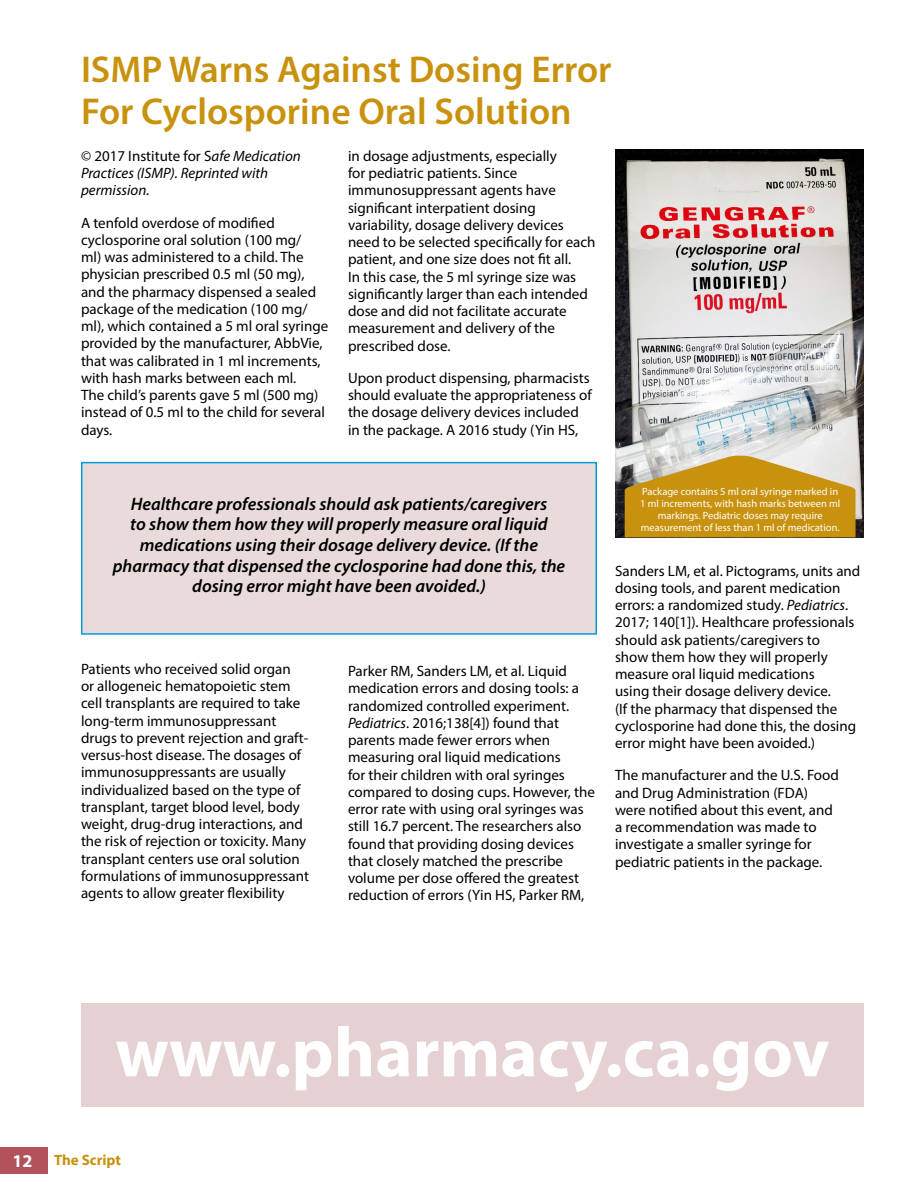
<style>
.page{position:relative;width:918px;height:1188px;background:#fff}
.page>*{position:absolute;margin:0;border:0;box-sizing:border-box;transform-origin:0 0}
.t1{font:600 37.5px/42px "Myriad Pro";color:#c9920e}
.t2{font:italic 600 18px/20.7px "Myriad Pro";color:#000;text-align:center}
.t3{font:15px/17.2px "Myriad Pro";color:#000}
.t4{font:italic 15px/17.2px "Myriad Pro";color:#000}
.t5{font:700 15px "Myriad Pro";color:#c9920e}
.t6{font:10.5px/12px "Myriad Pro";color:#fff;text-align:center}
.s1{font-style:normal}
.s2{font-style:italic}
.s3{font-size:18px;color:#fff}
</style>
<div class="page">
<div style="left:0;top:1147px;width:47px;height:26px;background:#b3525a"></div>
<img style="left:615px;top:150px;width:249px;height:387px">
<svg style="left:625px;top:456px;width:230px;height:81px;background:#cb9e32"></svg>
<div style="left:81px;top:1003px;width:783px;height:104px;background:#e5d1d2"></div>
<svg style="left:116px;top:1026px;width:713px;height:66px"></svg>
<div style="left:81px;top:462px;width:516px;height:173px;background:#eadbdb;border:2px solid #019cdc"></div>
<h1 class="t1" style="left:81px;top:48px;width:532px">ISMP Warns Against Dosing Error<br>For Cyclosporine Oral Solution</h1>
<p class="t4" style="left:81px;top:147px;width:221px"><span class="s1">© 2017 Institute for S</span>afe Medication<br>Practices (ISMP). Reprinted with permission.</p>
<p class="t3" style="left:81px;top:214px;width:249px">A tenfold overdose of modified cyclosporine oral solution (100 mg/<br>ml) was administered to a child. The physician prescribed 0.5 ml (50 mg), and the pharmacy dispensed a sealed package of the medication (100 mg/ ml), which contained a 5 ml oral syringe provided by the manufacturer, AbbVie, that was calibrated in 1 ml increments, with hash marks between each ml.<br>The child’s parents gave 5 ml (500 mg) instead of 0.5 ml to the child for several days.</p>
<p class="t3" style="left:348px;top:147px;width:249px">in dosage adjustments, especially<br>for pediatric patients. Since immunosuppressant agents have significant interpatient dosing variability, dosage delivery devices need to be selected specifically for each patient, and one size does not fit all.<br>In this case, the 5 ml syringe size was significantly larger than each intended dose and did not facilitate accurate measurement and delivery of the prescribed dose.</p>
<p class="t3" style="left:348px;top:369px;width:245px">Upon product dispensing, pharmacists should evaluate the appropriateness of the dosage delivery devices included in the package. A 2016 study (Yin HS,</p>
<p class="t2" style="left:113px;top:493px;width:454px">Healthcare professionals should ask patients/caregivers<br>to show them how they will properly measure oral liquid medications using their dosage delivery device. (If the pharmacy that dispensed the cyclosporine had done this, the dosing error might have been avoided.)</p>
<p class="t3" style="left:81px;top:660px;width:230px">Patients who received solid organ<br>or allogeneic hematopoietic stem cell transplants are required to take long-term immunosuppressant drugs to prevent rejection and graft&shy;versus-host disease. The dosages of immunosuppressants are usually individualized based on the type of transplant, target blood level, body weight, drug-drug interactions, and the risk of rejection or toxicity. Many transplant centers use oral solution formulations of immunosuppressant agents to allow greater flexibility</p>
<p class="t3" style="left:348px;top:662px;width:249px">Parker RM, Sanders LM, et al. Liquid medication errors and dosing tools: a randomized controlled experiment.<br><span class="s2">Pediatrics</span>. 2016;138[4]) found that parents made fewer errors when measuring oral liquid medications<br>for their children with oral syringes compared to dosing cups. However, the error rate with using oral syringes was still 16.7 percent. The researchers also found that providing dosing devices that closely matched the prescribe volume per dose offered the greatest reduction of errors (Yin HS, Parker RM,</p>
<p class="t6" style="left:640px;top:485px;width:202px">Package contains 5 ml oral syringe marked in 1 ml increments, with hash marks between ml markings. Pediatric doses may require measurement of less than 1 ml of medication.</p>
<p class="t3" style="left:615px;top:562px;width:247px">Sanders LM, et al. Pictograms, units and dosing tools, and parent medication errors: a randomized study. <span class="s2">Pediatrics</span>.<br>2017; 140[1]). Healthcare professionals should ask patients/caregivers to<br>show them how they will properly measure oral liquid medications<br>using their dosage delivery device.<br>(If the pharmacy that dispensed the cyclosporine had done this, the dosing error might have been avoided.)</p>
<p class="t3" style="left:615px;top:767px;width:225px">The manufacturer and the U.S. Food and Drug Administration (FDA) were notified about this event, and a recommendation was made to investigate a smaller syringe for pediatric patients in the package.</p>
<p class="t5" style="left:13px;top:1151px;width:110px"><span class="s3">12</span> The Script</p>
</div>
